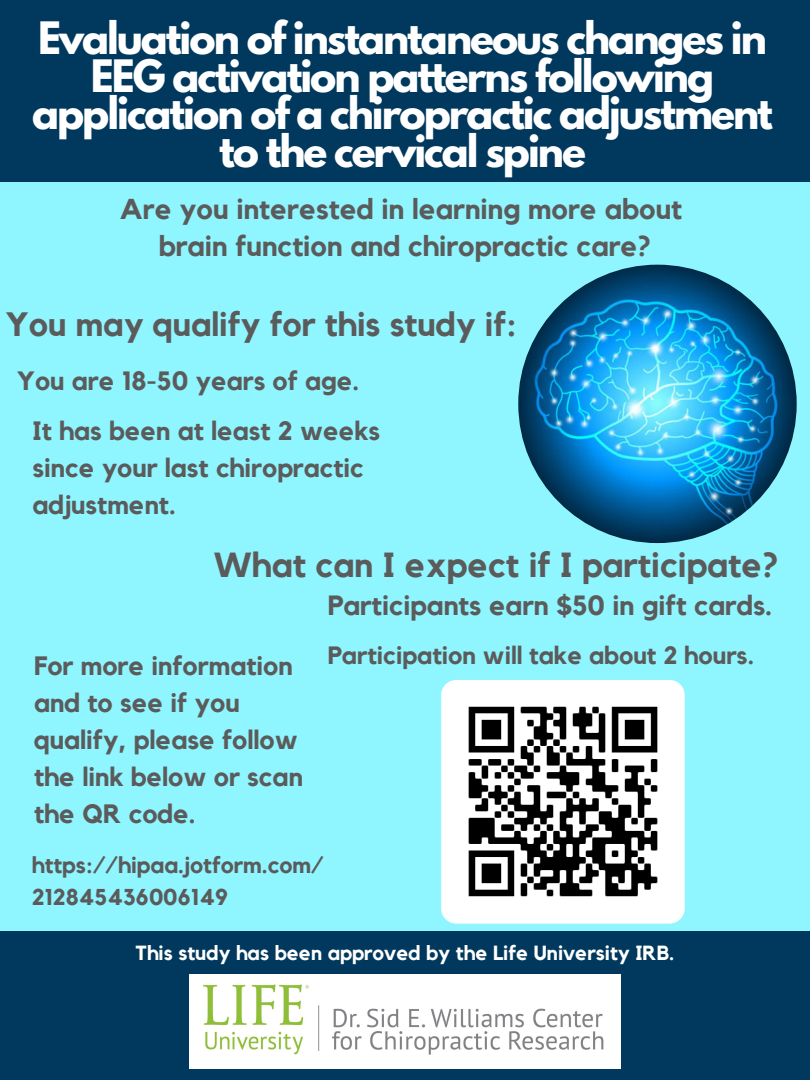
<style>
.page{position:relative;width:810px;height:1080px;background:#00395d}
.page>*{position:absolute;margin:0;border:0;box-sizing:border-box;transform-origin:0 0}
.t1{font:700 39.62px/37.5px "League Spartan";letter-spacing:-.05em;color:#fff;text-align:center}
.t2{font:700 34.69px "Kollektif";color:#5b5b5b}
.t3{font:700 33.69px "Kollektif";color:#5b5b5b}
.t4{font:700 28.69px "Kollektif";color:#5b5b5b}
.t5{font:700 27.69px "Kollektif";color:#5b5b5b}
.t6{font:700 26.5px/37px "Kollektif";color:#5b5b5b}
.t7{font:700 26.38px/36.9px "Kollektif";color:#5b5b5b}
.t8{font:700 25px "Kollektif";color:#5b5b5b}
.t9{font:700 22.88px/31.9px "Kollektif";color:#5b5b5b}
.t10{font:700 20.38px "Kollektif";color:#fff}
</style>
<div class="page">
<div style="left:0;top:182px;width:810px;height:748px;background:#8ff5ff"></div>
<img style="left:190px;top:974px;width:430px;height:95px">
<img style="left:518px;top:265px;width:279px;height:278px;border-radius:50%">
<img style="left:441px;top:680px;width:244px;height:244px;border-radius:15px">
<p class="t1" style="left:32px;top:25px;width:742px">Evaluation of instantaneous changes in EEG activation patterns following application of a chiropractic adjustment to the cervical spine</p>
<p class="t4" style="left:120px;top:196px;width:564px">Are you interested in learning more about</p>
<p class="t4" style="left:159px;top:233px;width:494px">brain function and chiropractic care?</p>
<p class="t3" style="left:6px;top:309px;width:513px">You may qualify for this study if:</p>
<p class="t7" style="left:17px;top:364px;width:344px">You are 18-50 years of age.</p>
<p class="t7" style="left:32px;top:414px;width:349px">It has been at least 2 weeks since your last chiropractic adjustment.</p>
<p class="t2" style="left:214px;top:549px;width:566px">What can I expect if I participate?</p>
<p class="t6" style="left:34px;top:648px;width:270px">For more information and to see if you qualify, please follow the link below or scan the QR code.</p>
<p class="t5" style="left:328px;top:593px;width:446px">Participants earn $50 in gift cards.</p>
<p class="t8" style="left:328px;top:644px;width:428px">Participation will take about 2 hours.</p>
<p class="t9" style="left:32px;top:850px;width:294px">https://hipaa.jotform.com/<br>212845436006149</p>
<p class="t10" style="left:136px;top:944px;width:540px">This study has been approved by the Life University IRB.</p>
</div>
